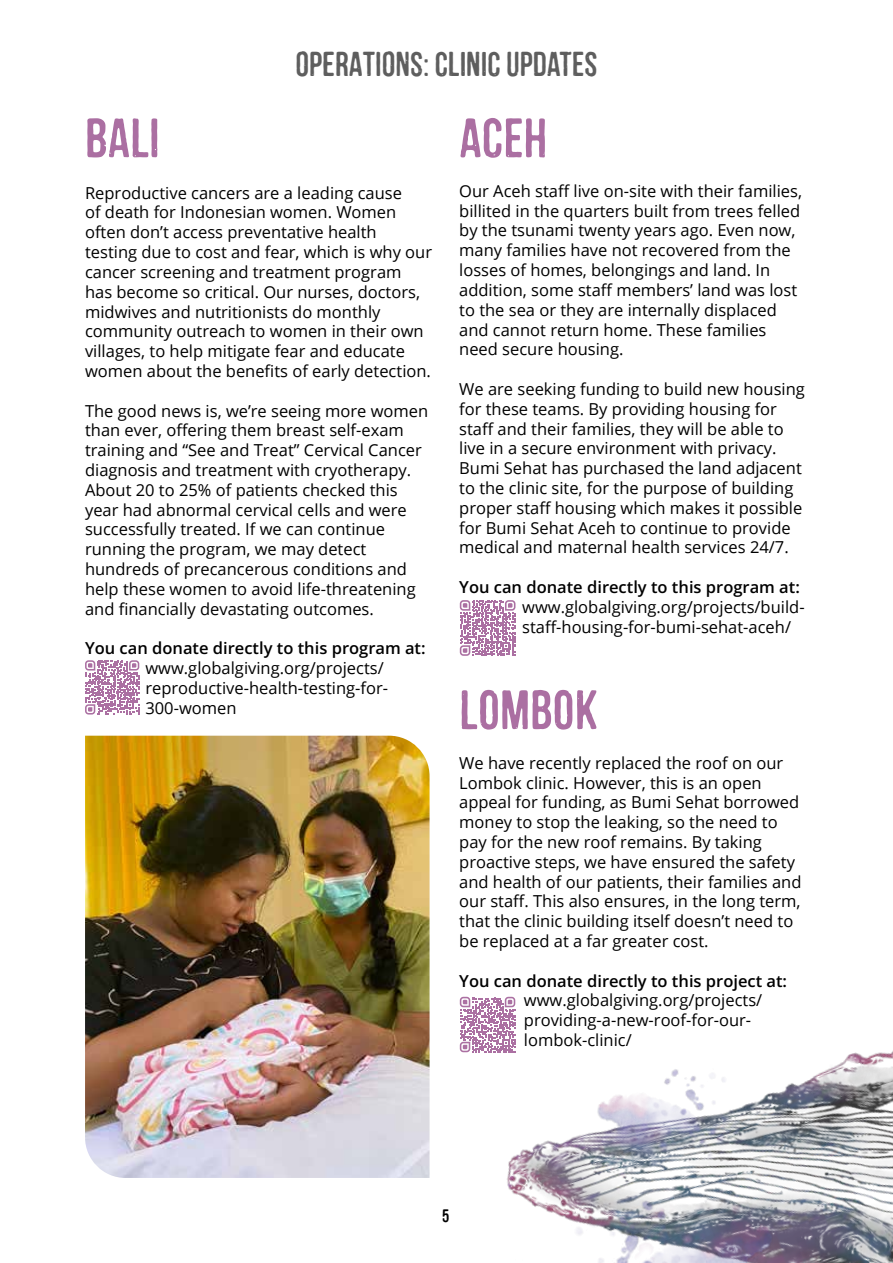
<style>
.page{position:relative;width:893px;height:1263px;background:#fff}
.page>*{position:absolute;margin:0;border:0;box-sizing:border-box;transform-origin:0 0}
.t1{font:55.5px "Mocha Mattari W01";color:#ab6fa2}
.t2{font:34.5px "Mocha Mattari W01";color:#5e5e5e}
.t3{font:18px "Mocha Mattari W01";color:#000}
.t4{font:16.5px/19.8px "Open Sans";color:#000}
.t5{font:600 16.5px "Open Sans";color:#000}
</style>
<div class="page">
<img style="left:509px;top:1040px;width:384px;height:223px">
<img style="left:85px;top:736px;width:345px;height:442px">
<svg style="left:85px;top:660px;width:54px;height:54px"></svg>
<svg style="left:460px;top:600px;width:55px;height:56px"></svg>
<svg style="left:460px;top:997px;width:55px;height:55px"></svg>
<h2 class="t2" style="left:296px;top:45px;width:303px">OPERATIONS: CLINIC UPDATES</h2>
<h1 class="t1" style="left:85px;top:108px;width:76px">BALI</h1>
<p class="t4" style="left:85px;top:182px;width:349px">Reproductive cancers are a leading cause<br>of death for Indonesian women. Women often don’t access preventative health testing due to cost and fear, which is why our cancer screening and treatment program has become so critical. Our nurses, doctors, midwives and nutritionists do monthly community outreach to women in their own villages, to help mitigate fear and educate women about the benefits of early detection.</p>
<p class="t4" style="left:85px;top:400px;width:345px">The good news is, we’re seeing more women than ever, offering them breast self-exam training and “See and Treat” Cervical Cancer diagnosis and treatment with cryotherapy.<br>About 20 to 25% of patients checked this year had abnormal cervical cells and were successfully treated. If we can continue running the program, we may detect hundreds of precancerous conditions and help these women to avoid life-threatening and financially devastating outcomes.</p>
<p class="t5" style="left:85px;top:637px;width:342px">You can donate directly to this program at:</p>
<p class="t4" style="left:145px;top:658px;width:244px">www.globalgiving.org/projects/ reproductive-health-testing-for-<br>300-women</p>
<h1 class="t1" style="left:459px;top:108px;width:90px">ACEH</h1>
<p class="t4" style="left:459px;top:181px;width:344px">Our Aceh staff live on-site with their families, billited in the quarters built from trees felled by the tsunami twenty years ago. Even now, many families have not recovered from the losses of homes, belongings and land. In addition, some staff members’ land was lost to the sea or they are internally displaced and cannot return home. These families need secure housing.</p>
<p class="t4" style="left:459px;top:379px;width:347px">We are seeking funding to build new housing for these teams. By providing housing for staff and their families, they will be able to live in a secure environment with privacy.<br>Bumi Sehat has purchased the land adjacent to the clinic site, for the purpose of building proper staff housing which makes it possible for Bumi Sehat Aceh to continue to provide medical and maternal health services 24/7.</p>
<p class="t5" style="left:459px;top:576px;width:342px">You can donate directly to this program at:</p>
<p class="t4" style="left:522px;top:596px;width:284px">www.globalgiving.org/projects/build&shy;staff-housing-for-bumi-sehat-aceh/</p>
<h1 class="t1" style="left:459px;top:679px;width:140px">LOMBOK</h1>
<p class="t4" style="left:459px;top:752px;width:344px">We have recently replaced the roof on our Lombok clinic. However, this is an open appeal for funding, as Bumi Sehat borrowed money to stop the leaking, so the need to pay for the new roof remains. By taking proactive steps, we have ensured the safety and health of our patients, their families and our staff. This also ensures, in the long term, that the clinic building itself doesn’t need to be replaced at a far greater cost.</p>
<p class="t5" style="left:459px;top:969px;width:329px">You can donate directly to this project at:</p>
<p class="t4" style="left:524px;top:990px;width:240px">www.globalgiving.org/projects/ providing-a-new-roof-for-our&shy;lombok-clinic/</p>
<p class="t3" style="left:442px;top:1205px;width:9px">5</p>
</div>
